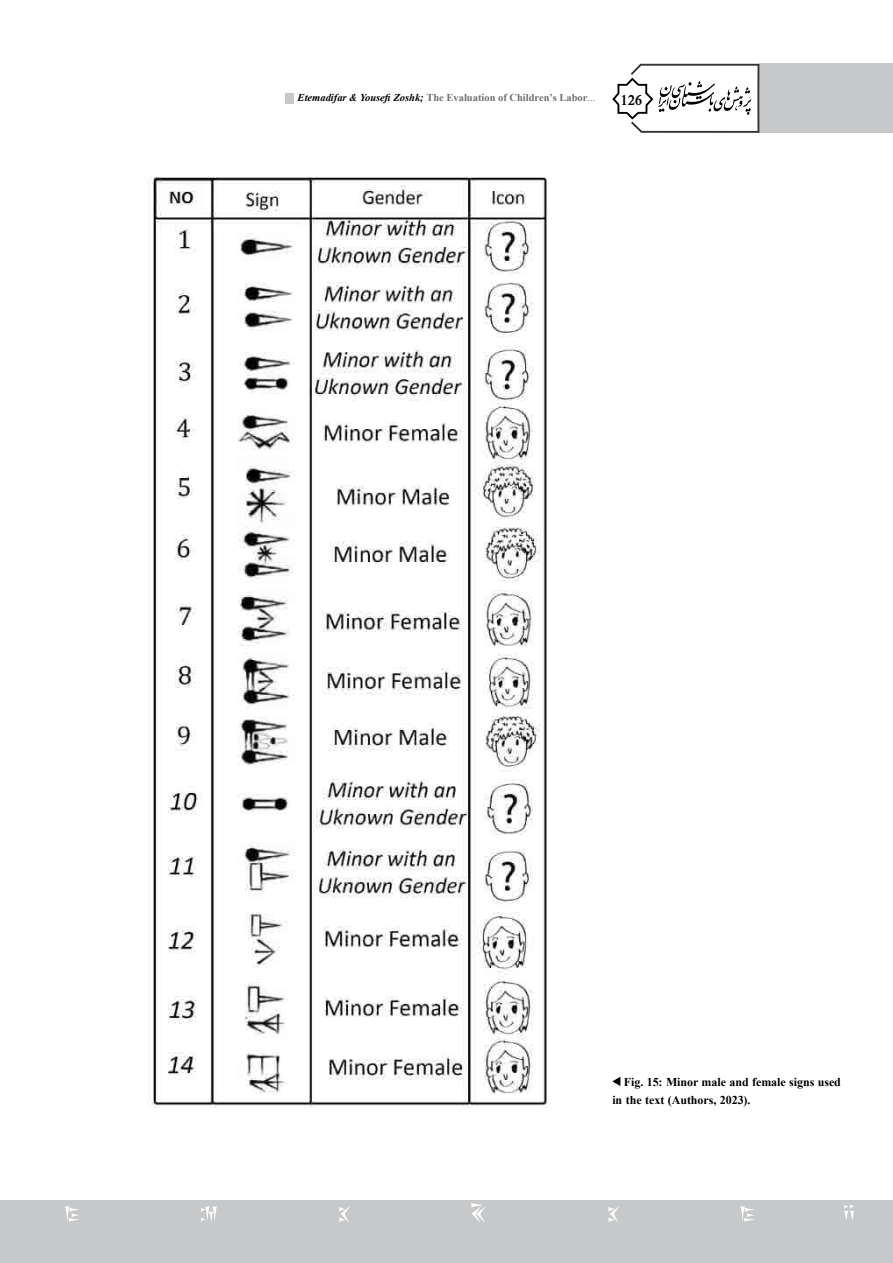
<style>
.page{position:relative;width:893px;height:1263px;background:#fff}
.page>*{position:absolute;margin:0;border:0;box-sizing:border-box;transform-origin:0 0}
.t1{font:700 15.75px "w Mitra";color:#000}
.t2{font:700 12px/18px "Times New Roman";letter-spacing:-.005em;color:#000}
.t3{font:700 10.5px "Times New Roman";color:#6d6e71}
.s1{font-style:italic;color:#000}
.s2{font-weight:400}
</style>
<div class="page">
<div style="left:759px;top:64px;width:134px;height:69px;background:#c7c8ca"></div>
<svg style="left:612px;top:64px;width:147px;height:69px"></svg>
<div style="left:0;top:1200px;width:893px;height:63px;background:#c7c8ca"></div>
<svg style="left:65px;top:1203px;width:789px;height:20px"></svg>
<div style="left:285px;top:93px;width:9px;height:10px;background:#c7c8ca"></div>
<svg style="left:612px;top:1077px;width:8px;height:9px"></svg>
<img style="left:148px;top:177px;width:400px;height:931px">
<p class="t3" style="left:298px;top:90px;width:299px"><span class="s1">Etemadifar &amp; YousefiZoshk;</span> The Evaluation of Children s’ Labor<span class="s2">...</span></p>
<h1 class="t1" style="left:621px;top:90px;width:23px">126</h1>
<p class="t2" style="left:612px;top:1073px;width:230px;text-indent:12px">Fig. 15: Minor male and female signs used in the text (Authors, 2023 .(</p>
</div>
